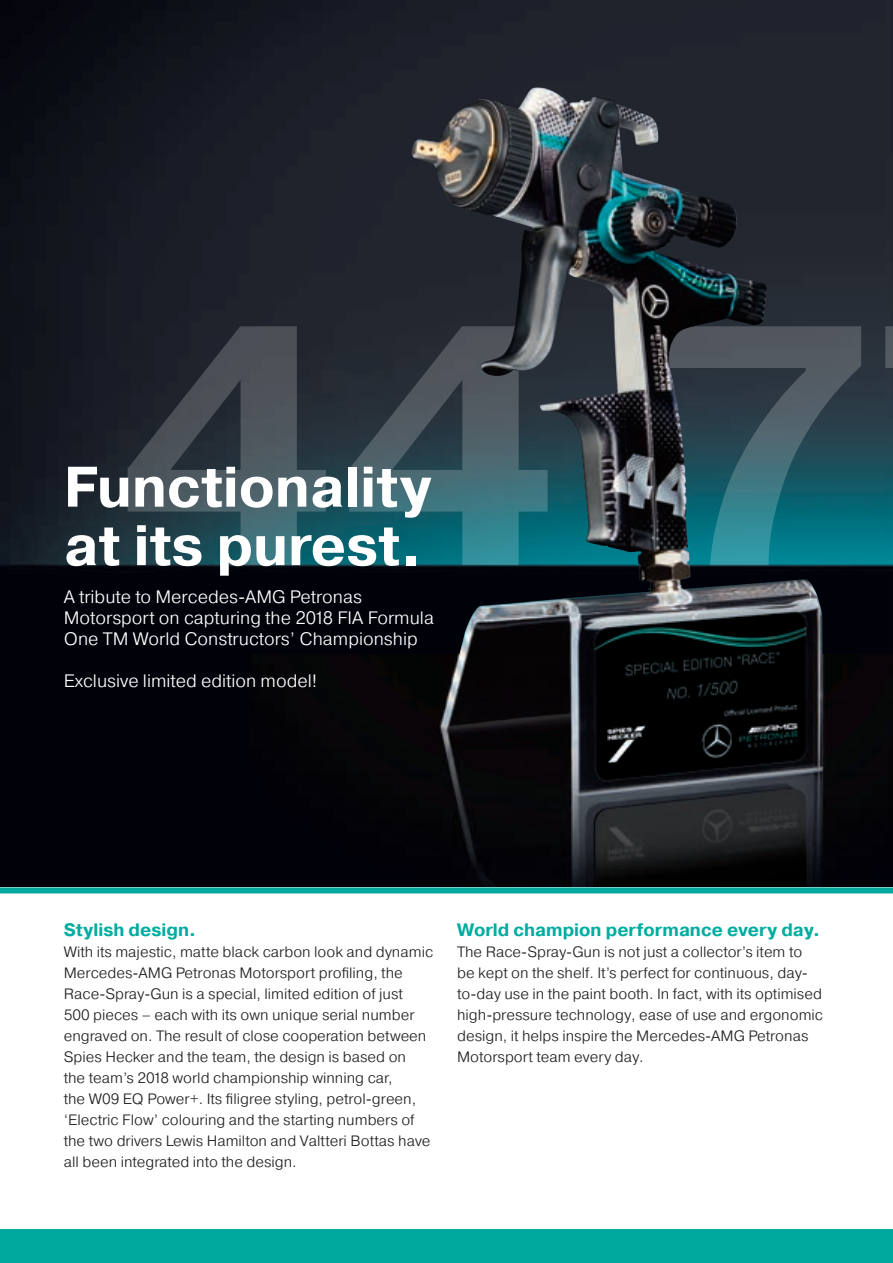
<style>
.page{position:relative;width:893px;height:1263px;background:#fff}
.page>*{position:absolute;margin:0;border:0;box-sizing:border-box;transform-origin:0 0}
.t1{font:700 341.25px "Spies Hecker Pragmatica";color:#fff}
.t2{font:700 57px/58.5px "Spies Hecker Pragmatica";color:#fff}
.t3{font:300 18px/21px "Spies Hecker Pragmatica";color:#fff}
.t4{font:700 18px "Spies Hecker Pragmatica";color:#00aca0}
.t5{font:300 15px/21px "Spies Hecker Pragmatica";color:#231f20}
</style>
<div class="page">
<img style="left:0;top:0;width:893px;height:887px">
<img style="left:251px;top:655px;width:642px;height:232px">
<img style="left:411px;top:87px;width:239px;height:640px">
<div style="left:0;top:887px;width:893px;height:6px;background:#00a99d"></div>
<div style="left:0;top:1230px;width:893px;height:33px;background:#00a99d"></div>
<h1 class="t1" style="left:116px;top:226px;width:759px">44 7</h1>
<h2 class="t2" style="left:64px;top:458px;width:369px">Functionality at its purest.</h2>
<p class="t3" style="left:64px;top:586px;width:372px">A tribute to Mercedes-AMG Petronas<br>Motorsport on capturing the 2018 FIA Formula<br>One TM World Constructors’ Championship</p>
<p class="t3" style="left:64px;top:670px;width:255px">Exclusive limited edition model!</p>
<p class="t4" style="left:64px;top:918px;width:134px">Stylish design.</p>
<p class="t5" style="left:64px;top:941px;width:371px">With its majestic, matte black carbon look and dynamic Mercedes-AMG Petronas Motorsport profiling, the Race-Spray-Gun is a special, limited edition of just<br>500 pieces – each with its own unique serial number engraved on. The result of close cooperation between Spies Hecker and the team, the design is based on<br>the team’s 2018 world championship winning car,<br>the W09 EQ Power+. Its filigree styling, petrol-green, ‘Electric Flow’ colouring and the starting numbers of the two drivers Lewis Hamilton and Valtteri Bottas have all been integrated into the design.</p>
<p class="t4" style="left:457px;top:918px;width:365px">World champion performance every day.</p>
<p class="t5" style="left:457px;top:941px;width:367px">The Race-Spray-Gun is not just a collector’s item to be kept on the shelf. It’s perfect for continuous, day&shy;to-day use in the paint booth. In fact, with its optimised high-pressure technology, ease of use and ergonomic design, it helps inspire the Mercedes-AMG Petronas Motorsport team every day.</p>
</div>
